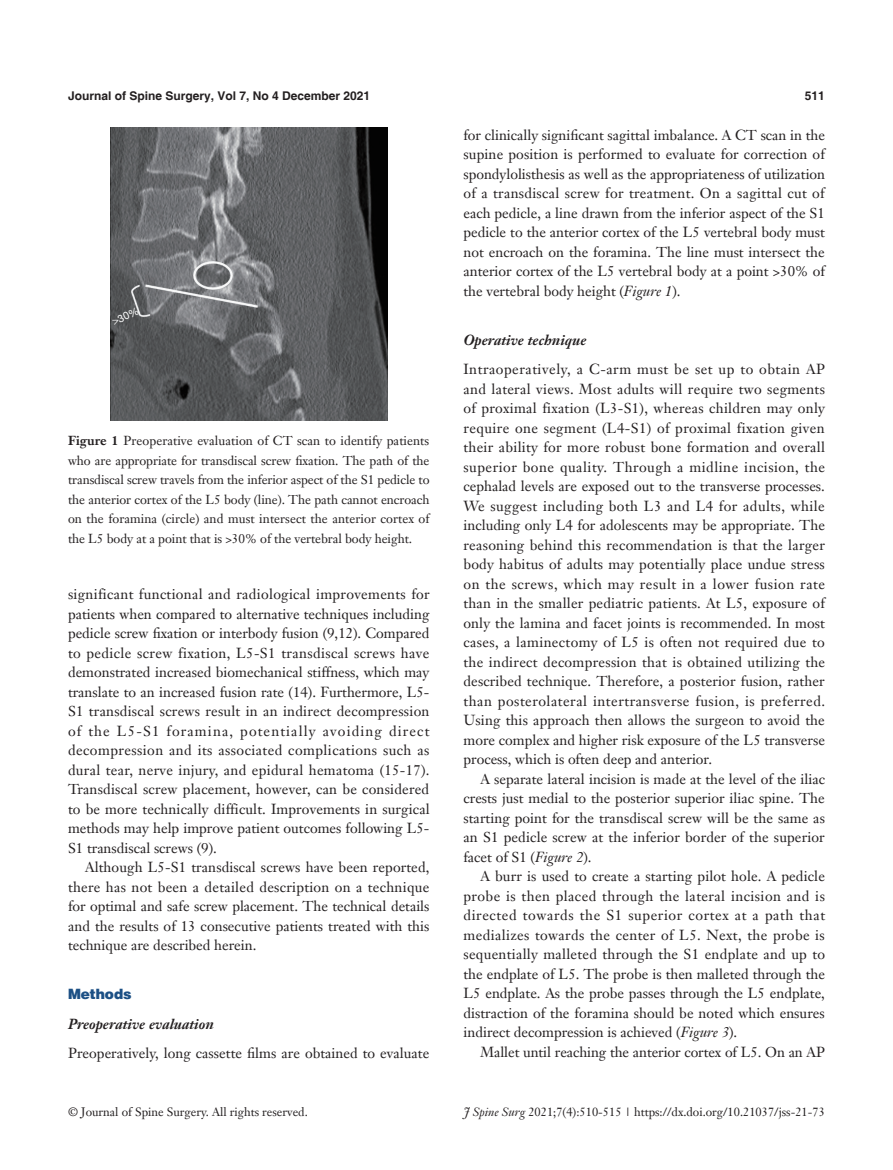
<style>
.page{position:relative;width:893px;height:1170px;background:#fff}
.page>*{position:absolute;margin:0;border:0;box-sizing:border-box;transform-origin:0 0}
.t1{font:14.25px/19.5px "Janson Text LT";color:#231f20;text-align:justify}
.二级标题斜体{font:italic 700 14.25px "Janson Text LT";color:#231f20}
.二级标题斜体-6_5{font:italic 700 14.25px "Janson Text LT";color:#231f20}
.一级标题-6_5{font:900 14.25px "Helvetica";color:#1c5085}
.t2{font:12.75px/19.5px "Janson Text LT";letter-spacing:-.005em;color:#231f20;text-align:justify}
.t3{font:12px "Janson Text LT";color:#231f20}
.t4{font:700 12px "Helvetica";color:#231f20}
.t5{font:10.5px "Helvetica Neue LT Pro";color:#fff}
.s1{font-weight:700}
.s2{font-style:italic}
</style>
<div class="page">
<img style="left:111px;top:128px;width:276px;height:292px">
<p class="t4" style="left:68px;top:88px;width:304px">Journal of Spine Surgery, Vol 7, No 4 December 2021</p>
<p class="t4" style="left:805px;top:88px;width:22px">511</p>
<p class="t5" style="left:110px;top:316px;width:30px;rotate:-25deg">&gt;30%</p>
<p class="t2" style="left:68px;top:431px;width:363px"><span class="s1">Figure 1</span> Preoperative evaluation of CT scan to identify patients who are appropriate for transdiscal screw fixation. The path of the transdiscal screw travels from the inferior aspect of the S1 pedicle to the anterior cortex of the L5 body (line). The path cannot encroach on the foramina (circle) and must intersect the anterior cortex of the L5 body at a point that is &gt;30% of the vertebral body height.</p>
<p class="t1" style="left:68px;top:584px;width:363px">significant functional and radiological improvements for patients when compared to alternative techniques including pedicle screw fixation or interbody fusion (9,12). Compared to pedicle screw fixation, L5-S1 transdiscal screws have demonstrated increased biomechanical stiffness, which may translate to an increased fusion rate (14). Furthermore, L5- S1 transdiscal screws result in an indirect decompression of the L5-S1 foramina, potentially avoiding direct decompression and its associated complications such as dural tear, nerve injury, and epidural hematoma (15-17).<br>Transdiscal screw placement, however, can be considered to be more technically difficult. Improvements in surgical methods may help improve patient outcomes following L5- S1 transdiscal screws (9).</p>
<p class="t1" style="left:68px;top:857px;width:363px;text-indent:17px">Although L5-S1 transdiscal screws have been reported, there has not been a detailed description on a technique for optimal and safe screw placement. The technical details and the results of 13 consecutive patients treated with this technique are described herein.</p>
<p class="一级标题-6_5" style="left:68px;top:984px;width:65px">Methods</p>
<p class="二级标题斜体" style="left:68px;top:1014px;width:147px">Preoperative evaluation</p>
<p class="t1" style="left:68px;top:1042px;width:363px">Preoperatively, long cassette films are obtained to evaluate</p>
<p class="t1" style="left:463px;top:125px;width:363px">for clinically significant sagittal imbalance. A CT scan in the supine position is performed to evaluate for correction of spondylolisthesis as well as the appropriateness of utilization of a transdiscal screw for treatment. On a sagittal cut of each pedicle, a line drawn from the inferior aspect of the S1 pedicle to the anterior cortex of the L5 vertebral body must not encroach on the foramina. The line must intersect the anterior cortex of the L5 vertebral body at a point &gt;30% of the vertebral body height (<span class="s2">Figure 1</span>).</p>
<p class="二级标题斜体-6_5" style="left:463px;top:330px;width:124px">Operative technique</p>
<p class="t1" style="left:463px;top:359px;width:363px">Intraoperatively, a C-arm must be set up to obtain AP and lateral views. Most adults will require two segments of proximal fixation (L3-S1), whereas children may only require one segment (L4-S1) of proximal fixation given their ability for more robust bone formation and overall superior bone quality. Through a midline incision, the cephalad levels are exposed out to the transverse processes.<br>We suggest including both L3 and L4 for adults, while including only L4 for adolescents may be appropriate. The reasoning behind this recommendation is that the larger body habitus of adults may potentially place undue stress on the screws, which may result in a lower fusion rate than in the smaller pediatric patients. At L5, exposure of only the lamina and facet joints is recommended. In most cases, a laminectomy of L5 is often not required due to the indirect decompression that is obtained utilizing the described technique. Therefore, a posterior fusion, rather than posterolateral intertransverse fusion, is preferred.<br>Using this approach then allows the surgeon to avoid the more complex and higher risk exposure of the L5 transverse process, which is often deep and anterior.</p>
<p class="t1" style="left:463px;top:768px;width:363px;text-indent:17px">A separate lateral incision is made at the level of the iliac crests just medial to the posterior superior iliac spine. The starting point for the transdiscal screw will be the same as an S1 pedicle screw at the inferior border of the superior facet of S1 (<span class="s2">Figure 2</span>).</p>
<p class="t1" style="left:463px;top:866px;width:363px;text-indent:17px">A burr is used to create a starting pilot hole. A pedicle probe is then placed through the lateral incision and is directed towards the S1 superior cortex at a path that medializes towards the center of L5. Next, the probe is sequentially malleted through the S1 endplate and up to the endplate of L5. The probe is then malleted through the L5 endplate. As the probe passes through the L5 endplate, distraction of the foramina should be noted which ensures indirect decompression is achieved (<span class="s2">Figure 3</span>).</p>
<p class="t1" style="left:480px;top:1041px;width:346px">Mallet until reaching the anterior cortex of L5. On an AP</p>
<p class="t3" style="left:68px;top:1104px;width:241px">© Journal of Spine Surgery. All rights reserved.</p>
<p class="t3" style="left:464px;top:1104px;width:362px"><span class="s2">J Spine Surg</span> 2021;7(4):510-515 | https://dx.doi.org/10.21037/jss-21-73</p>
</div>
